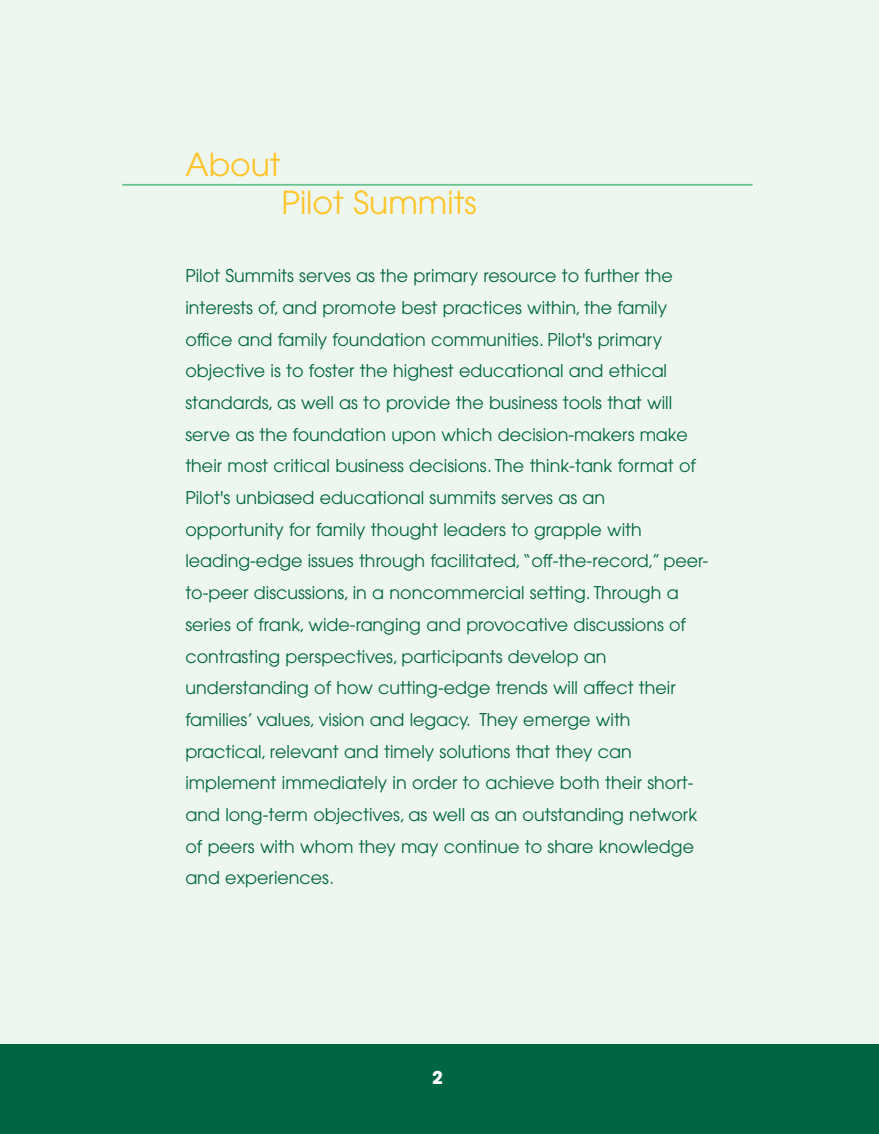
<style>
.page{position:relative;width:879px;height:1134px;background:#fff}
.page>*{position:absolute;margin:0;border:0;box-sizing:border-box;transform-origin:0 0}
.t1{font:31.5px "Avant Garde";color:#ffc42b}
.t2{font:17.5px/31.7px "Avant Garde";color:#006543}
.t3{font:700 17.5px "Avant Garde";color:#fff}
</style>
<div class="page">
<div style="left:0;top:0;width:878px;height:1069px;background:#eef7ef"></div>
<div style="left:0;top:1045px;width:878px;height:89px;background:#006543"></div>
<hr style="left:122px;top:184px;width:630px;height:2px;background:#67c18c">
<h1 class="t1" style="left:185px;top:146px;width:97px">About</h1>
<h1 class="t1" style="left:281px;top:184px;width:197px">Pilot Summits</h1>
<p class="t2" style="left:185px;top:260px;width:524px">Pilot Summits serves as the primary resource to further the interests of, and promote best practices within, the family office and family foundation communities. Pilot's primary objective is to foster the highest educational and ethical standards, as well as to provide the business tools that will serve as the foundation upon which decision-makers make their most critical business decisions. The think-tank format of Pilot's unbiased educational summits serves as an<br>opportunity for family thought leaders to grapple with leading-edge issues through facilitated,“off-the-record,” peer&shy;to-peer discussions, in a noncommercial setting. Through a series of frank, wide-ranging and provocative discussions of contrasting perspectives, participants develop an understanding of how cutting-edge trends will affect their families’ values, vision and legacy. They emerge with practical, relevant and timely solutions that they can implement immediately in order to achieve both their short&shy;and long-term objectives, as well as an outstanding network of peers with whom they may continue to share knowledge and experiences.</p>
<p class="t3" style="left:432px;top:1066px;width:12px">2</p>
</div>
